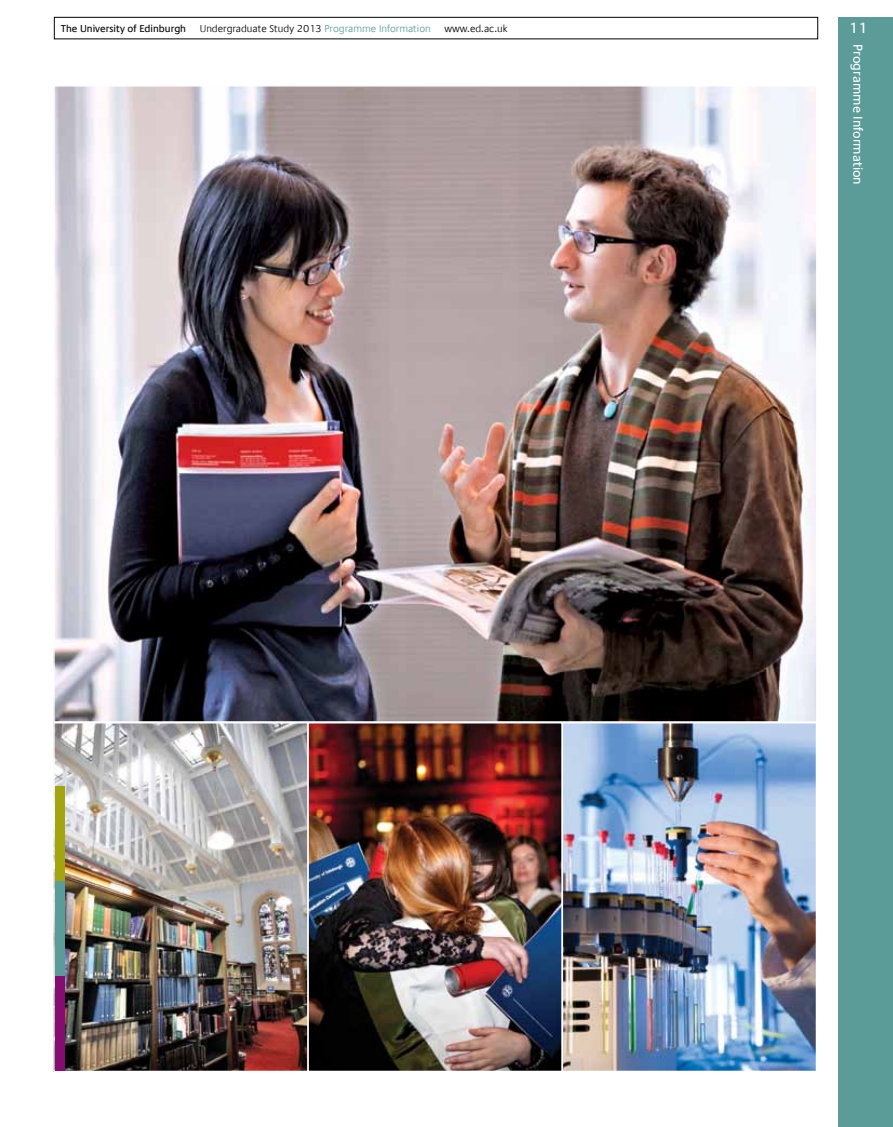
<style>
.page{position:relative;width:893px;height:1127px;background:#fff}
.page>*{position:absolute;margin:0;border:0;box-sizing:border-box;transform-origin:0 0}
.t1{font:15px "Praxis Com";color:#fff}
.t2{font:13.05px "Praxis Com";color:#fff}
.t3{font:300 10.2px "Praxis Com";color:#000}
.t4{font:10.2px "Praxis Com";color:#000}
.s1{color:#5b9b98}
</style>
<div class="page">
<img style="left:56px;top:88px;width:759px;height:632px">
<img style="left:56px;top:725px;width:250px;height:344px">
<div style="left:53px;top:722px;width:256px;height:350px;border:2px solid #fff"></div>
<img style="left:310px;top:725px;width:250px;height:344px">
<div style="left:307px;top:722px;width:256px;height:350px;border:2px solid #fff"></div>
<img style="left:565px;top:725px;width:249px;height:344px">
<div style="left:562px;top:722px;width:255px;height:350px;border:2px solid #fff"></div>
<div style="left:54px;top:17px;width:764px;height:22px;border:1px solid #000"></div>
<div style="left:839px;top:17px;width:54px;height:1110px;background:#5b9b98"></div>
<div style="left:55px;top:786px;width:9px;height:95px;background:#a3a510"></div>
<div style="left:55px;top:881px;width:9px;height:95px;background:#5b9b98"></div>
<div style="left:55px;top:976px;width:9px;height:94px;background:#850c70"></div>
<p class="t4" style="left:61px;top:22px;width:127px">The University of Edinburgh</p>
<p class="t3" style="left:200px;top:22px;width:233px">Undergraduate Study 2013 <span class="s1">Programme Information</span></p>
<p class="t3" style="left:444px;top:22px;width:64px">www.ed.ac.uk</p>
<h1 class="t1" style="left:849px;top:19px;width:20px">11</h1>
<p class="t2" style="left:865px;top:44px;width:142px;rotate:90deg">Programme Information</p>
</div>
